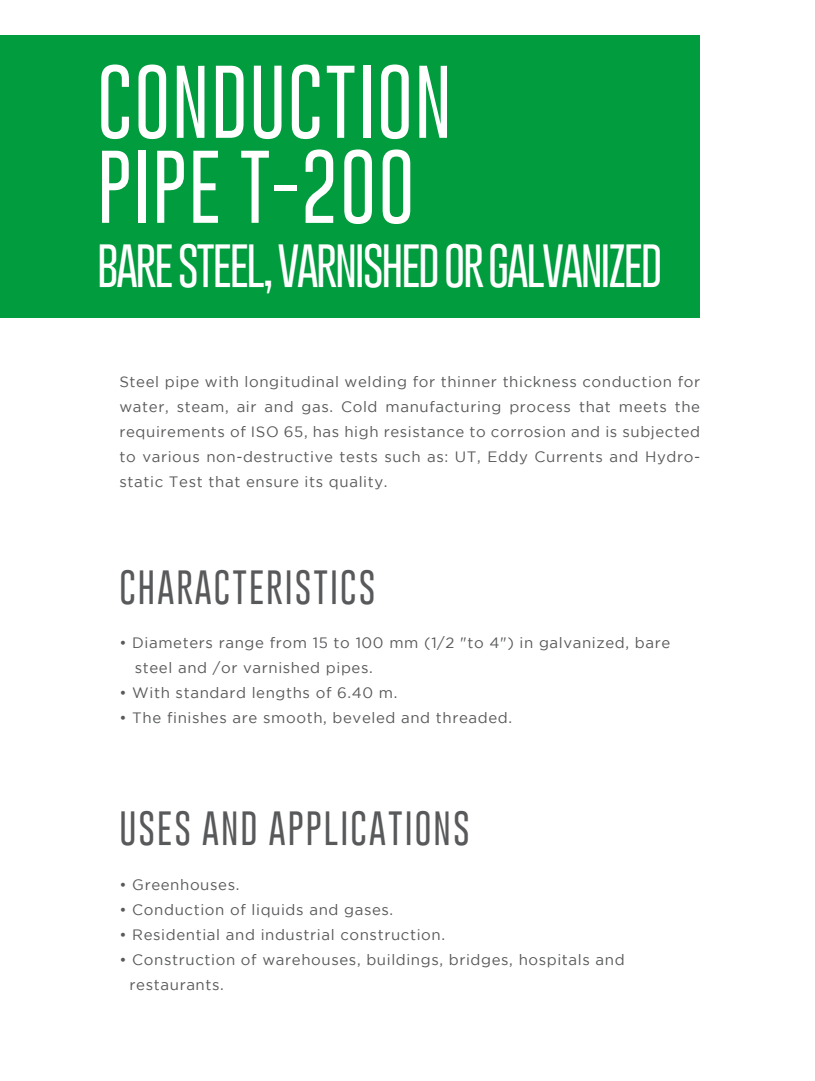
<style>
.page{position:relative;width:815px;height:1081px;background:#fff}
.page>*{position:absolute;margin:0;border:0;box-sizing:border-box;transform-origin:0 0}
.t1{font:100 75px/85px "Gobold";letter-spacing:.025em;color:#fff}
.t2{font:100 44.38px "Gobold";letter-spacing:-.05em;color:#fff}
.t3{font:100 35px "Gobold";letter-spacing:.06em;color:#58595b}
.t4{font:15px/25px "Gotham";letter-spacing:.04em;color:#58595b}
</style>
<div class="page">
<div style="left:0;top:35px;width:700px;height:283px;background:#009c3e"></div>
<h1 class="t1" style="left:97px;top:59px;width:356px">CONDUCTION<br>PIPE T-200</h1>
<h2 class="t2" style="left:97px;top:236px;width:567px">BARE STEEL, VARNISHED OR GALVANIZED</h2>
<p class="t4" style="left:119px;top:369px;width:582px;text-align:justify">Steel pipe with longitudinal welding for thinner thickness conduction for water, steam, air and gas. Cold manufacturing process that meets the requirements of ISO 65, has high resistance to corrosion and is subjected to various non-destructive tests such as: UT, Eddy Currents and Hydro&shy;static Test that ensure its quality.</p>
<h3 class="t3" style="left:119px;top:564px;width:258px">CHARACTERISTICS</h3>
<p class="t4" style="left:135px;top:630px;width:537px;text-indent:-15px">• Diameters range from 15 to 100 mm (1/2 "to 4") in galvanized, bare steel and /or varnished pipes.</p>
<p class="t4" style="left:119px;top:680px;width:280px">• With standard lengths of 6.40 m.</p>
<p class="t4" style="left:119px;top:705px;width:394px">• The finishes are smooth, beveled and threaded.</p>
<h3 class="t3" style="left:119px;top:805px;width:352px">USES AND APPLICATIONS</h3>
<p class="t4" style="left:119px;top:871px;width:121px">• Greenhouses.</p>
<p class="t4" style="left:119px;top:896px;width:275px">• Conduction of liquids and gases.</p>
<p class="t4" style="left:119px;top:921px;width:327px">• Residential and industrial construction.</p>
<p class="t4" style="left:130px;top:946px;width:497px;text-indent:-10px">• Construction of warehouses, buildings, bridges, hospitals and restaurants.</p>
</div>
